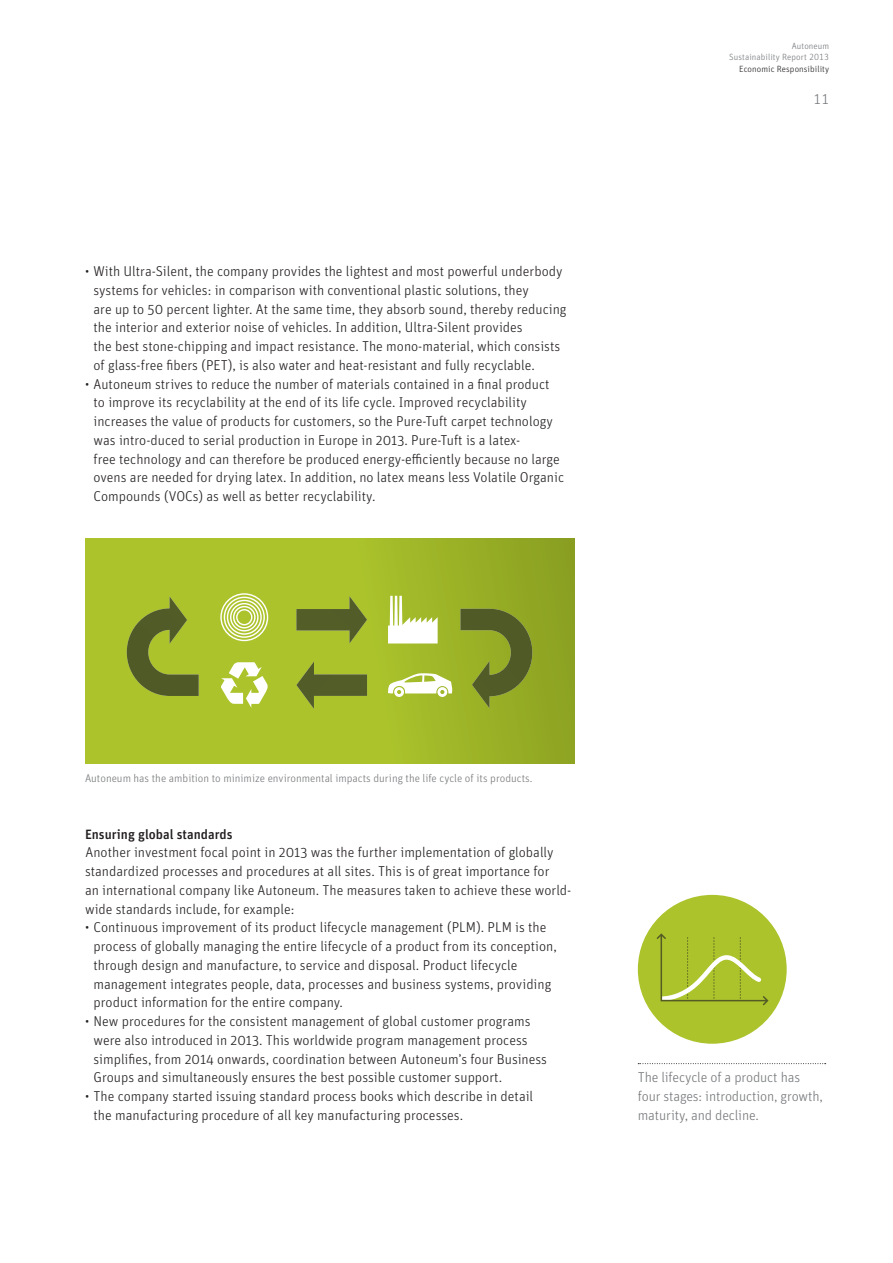
<style>
.page{position:relative;width:893px;height:1263px;background:#fff}
.page>*{position:absolute;margin:0;border:0;box-sizing:border-box;transform-origin:0 0}
.t1{font:14.25px/18.8px "Rieter Unit OT Light";color:#231f20}
.t2{font:14.25px/18.8px "Rieter Unit OT Light";letter-spacing:-.01em;color:#76787b}
.t3{font:13.5px "Rieter Unit OT Medium";color:#231f20}
.t4{font:11.25px "Rieter Unit OT Light";color:#76787b}
.t5{font:9px/11.2px "Rieter Unit OT Light";letter-spacing:.01em;color:#76787b;text-align:right}
.t6{font:9px "Rieter Unit OT Light";letter-spacing:.01em;color:#231f20}
</style>
<div class="page">
<div style="left:85px;top:538px;width:489px;height:225px;background:linear-gradient(to right,#b4cb2d,#96ac25)"></div>
<svg style="left:638px;top:1063px;width:188px;height:1px"></svg>
<svg style="left:388px;top:673px;width:64px;height:24px"></svg>
<svg style="left:388px;top:596px;width:50px;height:47px"></svg>
<svg style="left:220px;top:593px;width:48px;height:48px"></svg>
<svg style="left:296px;top:596px;width:71px;height:47px"></svg>
<svg style="left:296px;top:661px;width:71px;height:48px"></svg>
<svg style="left:460px;top:609px;width:72px;height:99px"></svg>
<svg style="left:127px;top:596px;width:72px;height:100px"></svg>
<svg style="left:221px;top:662px;width:47px;height:46px"></svg>
<div style="left:638px;top:895px;width:149px;height:149px;background:#acc32b;border-radius:50%"></div>
<svg style="left:656px;top:933px;width:112px;height:72px"></svg>
<p class="t1" style="left:94px;top:262px;width:475px;text-indent:-9px">• With Ultra-Silent, the company provides the lightest and most powerful underbody systems for vehicles: in comparison with conventional plastic solutions, they<br>are up to 50 percent lighter. At the same time, they absorb sound, thereby reducing the interior and exterior noise of vehicles. In addition, Ultra-Silent provides<br>the best stone-chipping and impact resistance. The mono-material, which consists of glass-free fibers (PET), is also water and heat-resistant and fully recyclable.</p>
<p class="t1" style="left:94px;top:375px;width:472px;text-indent:-9px">• Autoneum strives to reduce the number of materials contained in a final product to improve its recyclability at the end of its life cycle. Improved recyclability increases the value of products for customers, so the Pure-Tuft carpet technology was intro-duced to serial production in Europe in 2013. Pure-Tuft is a latex-<br>free technology and can therefore be produced energy-efficiently because no large ovens are needed for drying latex. In addition, no latex means less Volatile Organic Compounds (VOCs) as well as better recyclability.</p>
<p class="t5" style="left:729px;top:41px;width:102px">Autoneum<br>Sustainability Report 2013</p>
<p class="t6" style="left:739px;top:63px;width:92px">Economic Responsibility</p>
<p class="t2" style="left:813px;top:90px;width:17px">11</p>
<p class="t4" style="left:85px;top:772px;width:449px">Autoneum has the ambition to minimize environmental impacts during the life cycle of its products.</p>
<p class="t3" style="left:85px;top:825px;width:149px">Ensuring global standards</p>
<p class="t1" style="left:85px;top:843px;width:488px">Another investment focal point in 2013 was the further implementation of globally standardized processes and procedures at all sites. This is of great importance for<br>an international company like Autoneum. The measures taken to achieve these world&shy;wide standards include, for example:</p>
<p class="t1" style="left:94px;top:918px;width:465px;text-indent:-9px">• Continuous improvement of its product lifecycle management (PLM). PLM is the process of globally managing the entire lifecycle of a product from its conception, through design and manufacture, to service and disposal. Product lifecycle management integrates people, data, processes and business systems, providing product information for the entire company.</p>
<p class="t1" style="left:94px;top:1012px;width:455px;text-indent:-9px">• New procedures for the consistent management of global customer programs were also introduced in 2013. This worldwide program management process simplifies, from 2014 onwards, coordination between Autoneum’s four Business Groups and simultaneously ensures the best possible customer support.</p>
<p class="t1" style="left:94px;top:1087px;width:441px;text-indent:-9px">• The company started issuing standard process books which describe in detail the manufacturing procedure of all key manufacturing processes.</p>
<p class="t2" style="left:638px;top:1068px;width:187px">The lifecycle of a product has four stages: introduction, growth, maturity, and decline.</p>
</div>
